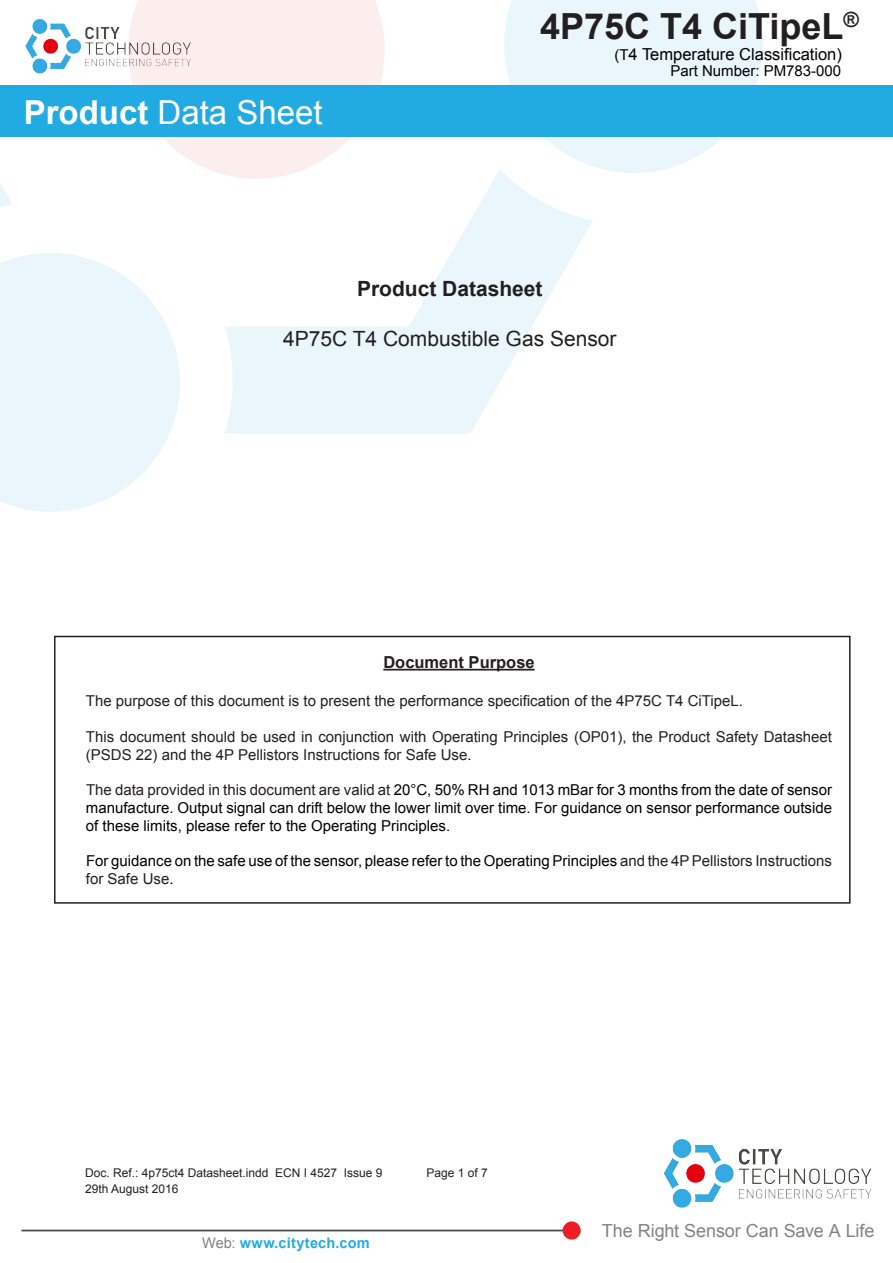
<style>
.page{position:relative;width:893px;height:1263px;background:#fff}
.page>*{position:absolute;margin:0;border:0;box-sizing:border-box;transform-origin:0 0}
.Sensor_Name{font:700 36px "Arial";color:#231f20}
.t1{font:33px "Arial";color:#fff}
.t2{font:21px "Arial";color:#231f20}
.t3{font:700 21px "Arial";color:#231f20}
.cover_body{font:18px "Arial";letter-spacing:-.005em;color:#818386}
.t4{font:16.5px "Arial";color:#000}
.t5{font:700 16.5px "Arial";color:#231f20}
.t6{font:15px/18px "Arial";color:#000;text-align:justify}
.t7{font:15px/18px "Arial";color:#231f20}
.bullet-copy{font:700 14.55px "Arial";letter-spacing:.015em;color:#22abe2}
.Doc_Ref{font:12px "Arial";color:#231f20}
.s1{font-weight:700}
.s2{font-size:15px}
.s3{color:#000}
.s4{color:#231f20}
.s5{font-weight:400;color:#808181}
</style>
<div class="page">
<hr style="left:21px;top:1229px;width:554px;height:2px;background:#4b4c4d">
<div style="left:563px;top:1221px;width:18px;height:18px;background:#ee1d23;border-radius:50%"></div>
<img style="left:663px;top:1139px;width:209px;height:69px">
<img style="left:25px;top:19px;width:102px;height:55px">
<svg style="left:225px;top:169px;width:368px;height:265px"></svg>
<svg style="left:0;top:85px;width:13px;height:123px"></svg>
<svg style="left:0;top:253px;width:180px;height:259px;fill:#e9f6fc"></svg>
<svg style="left:504px;top:0;width:259px;height:173px"></svg>
<svg style="left:128px;top:0;width:257px;height:179px;fill:#fdeeee"></svg>
<div style="left:0;top:86px;width:893px;height:51px;background:#22abe2"></div>
<hr style="left:383px;top:669px;width:152px;height:1px;background:#231f20">
<div style="left:54px;top:636px;width:796px;height:268px;border:2px solid #231f20"></div>
<p class="t1" style="left:24px;top:91px;width:300px"><span class="s1">Product</span> Data Sheet</p>
<p class="Sensor_Name" style="left:540px;top:2px;width:320px">4P75C T4 CiTipeL<sup>®</sup></p>
<p class="t6" style="left:670px;top:62px;width:172px">Part Number: PM783-000</p>
<p class="t4" style="left:614px;top:43px;width:229px"><span class="s2">(T</span>4 Temperature Classification)</p>
<p class="t3" style="left:357px;top:274px;width:187px">Product Datasheet</p>
<p class="t2" style="left:283px;top:325px;width:335px">4P75C T4 Combustible Gas Sensor</p>
<p class="t5" style="left:383px;top:651px;width:153px">Document Purpose</p>
<p class="t7" style="left:86px;top:692px;width:659px">The purpose of this document is to present the performance specification of the 4P75C T4 CiTipeL.</p>
<p class="t7" style="left:86px;top:728px;width:748px">This document should be used in conjunction with Operating Principles (OP01), the Product Safety Datasheet (PSDS 22) and the 4P Pellistors Instructions for Safe Use<span class="s3">.</span></p>
<p class="t6" style="left:86px;top:781px;width:748px"><span class="s4">The data provided in this document are valid at</span> 20°C, 50% RH and 1013 mBar for 3 months from the date of sensor manufacture. Output signal can drift below the lower limit over time. For guidance on sensor performance outside of these limits, please refer to the Operating Principles.</p>
<p class="t6" style="left:86px;top:852px;width:748px">For guidance on the safe use of the sensor, please refer to the Operating Principles <span class="s4">and the 4P Pellistors Instructions for Safe Use</span>.</p>
<p class="Doc_Ref" style="left:85px;top:1165px;width:299px">Doc. Ref.: 4p75ct4 Datasheet.indd ECN I 4527 Issue 9</p>
<p class="Doc_Ref" style="left:426px;top:1165px;width:63px">Page 1 of 7</p>
<p class="Doc_Ref" style="left:85px;top:1181px;width:95px">29th August 2016</p>
<p class="bullet-copy" style="left:202px;top:1233px;width:169px"><span class="s5">Web:</span> www.citytech.com</p>
<p class="cover_body" style="left:602px;top:1219px;width:274px">The Right Sensor Can Save A Life</p>
</div>
